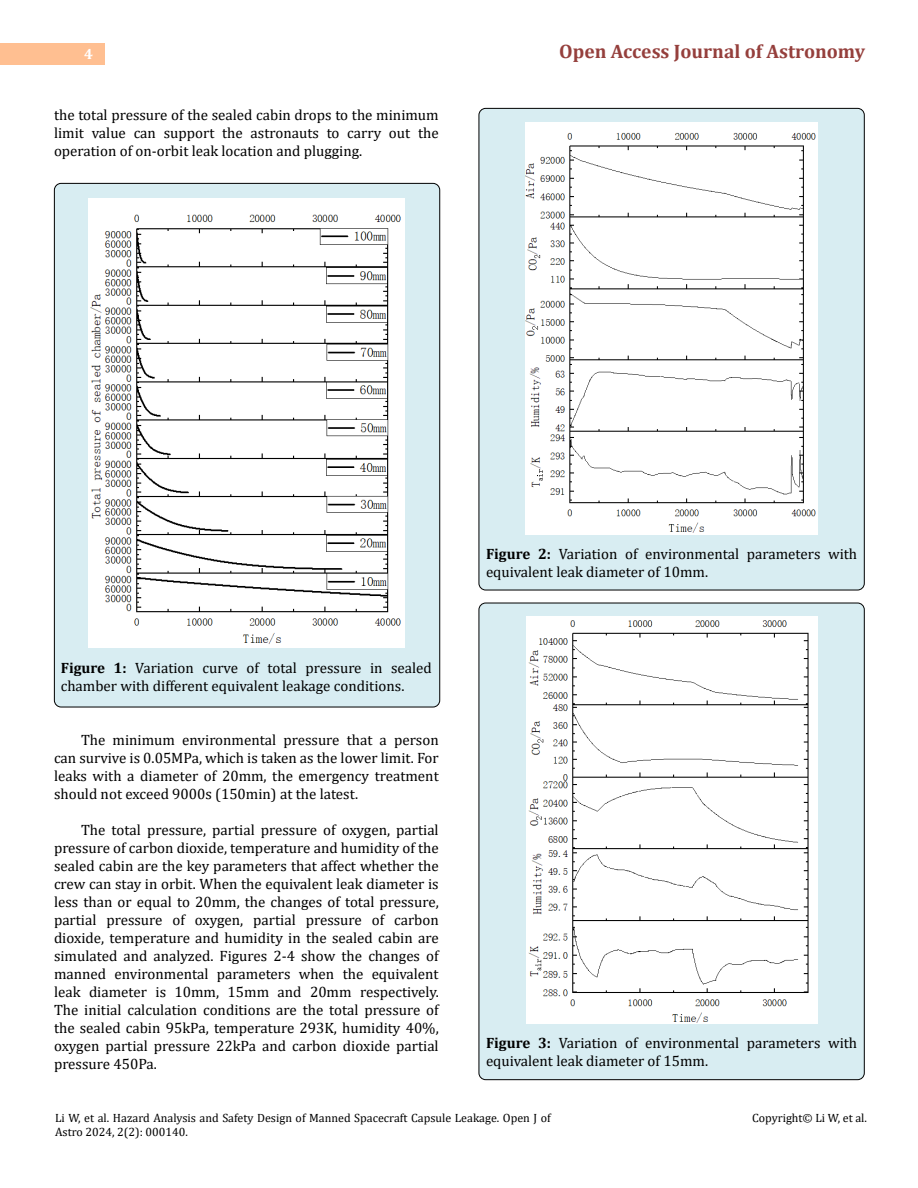
<style>
.page{position:relative;width:918px;height:1188px;background:#fff}
.page>*{position:absolute;margin:0;border:0;box-sizing:border-box;transform-origin:0 0}
.t1{font:700 19.5px "Cambria";color:#953f3c}
.t2{font:15px/18px "Cambria";color:#000;text-align:justify}
.t3{font:700 15px "Cambria";color:#fff}
.t4{font:12px/14.2px "Cambria";color:#000}
.s1{font-weight:700}
</style>
<div class="page">
<div style="left:0;top:43px;width:105px;height:21px;background:#ffbf91"></div>
<div style="left:479px;top:603px;width:385px;height:477px;background:#d8edf2;border-radius:7px"></div>
<div style="left:479px;top:108px;width:385px;height:482px;background:#d8edf2;border-radius:7px"></div>
<div style="left:54px;top:183px;width:386px;height:524px;background:#d8edf2;border-radius:7px"></div>
<img style="left:88px;top:198px;width:317px;height:450px">
<img style="left:526px;top:123px;width:292px;height:412px">
<img style="left:526px;top:616px;width:291px;height:407px">
<p class="t3" style="left:84px;top:44px;width:10px">4</p>
<h1 class="t1" style="left:559px;top:38px;width:307px">Open Access Journal of Astronomy</h1>
<p class="t2" style="left:54px;top:105px;width:386px">the total pressure of the sealed cabin drops to the minimum limit value can support the astronauts to carry out the operation of on-orbit leak location and plugging.</p>
<p class="t2" style="left:61px;top:658px;width:373px"><span class="s1">Figure 1:</span> Variation curve of total pressure in sealed chamber with different equivalent leakage conditions.</p>
<p class="t2" style="left:54px;top:730px;width:386px;text-indent:27px">The minimum environmental pressure that a person can survive is 0.05MPa, which is taken as the lower limit. For leaks with a diameter of 20mm, the emergency treatment should not exceed 9000s (150min) at the latest.</p>
<p class="t2" style="left:54px;top:820px;width:386px;text-indent:27px">The total pressure, partial pressure of oxygen, partial pressure of carbon dioxide, temperature and humidity of the sealed cabin are the key parameters that affect whether the crew can stay in orbit. When the equivalent leak diameter is less than or equal to 20mm, the changes of total pressure, partial pressure of oxygen, partial pressure of carbon dioxide, temperature and humidity in the sealed cabin are simulated and analyzed. Figures 2-4 show the changes of manned environmental parameters when the equivalent leak diameter is 10mm, 15mm and 20mm respectively.<br>The initial calculation conditions are the total pressure of the sealed cabin 95kPa, temperature 293K, humidity 40%, oxygen partial pressure 22kPa and carbon dioxide partial pressure 450Pa.</p>
<p class="t2" style="left:486px;top:545px;width:373px"><span class="s1">Figure 2:</span> Variation of environmental parameters with equivalent leak diameter of 10mm.</p>
<p class="t2" style="left:486px;top:1034px;width:373px"><span class="s1">Figure 3:</span> Variation of environmental parameters with equivalent leak diameter of 15mm.</p>
<p class="t4" style="left:55px;top:1111px;width:497px">Li W, et al. Hazard Analysis and Safety Design of Manned Spacecraft Capsule Leakage. Open J of<br>Astro 2024, 2(2): 000140.</p>
<p class="t4" style="left:752px;top:1111px;width:116px">Copyright© Li W, et al.</p>
</div>
